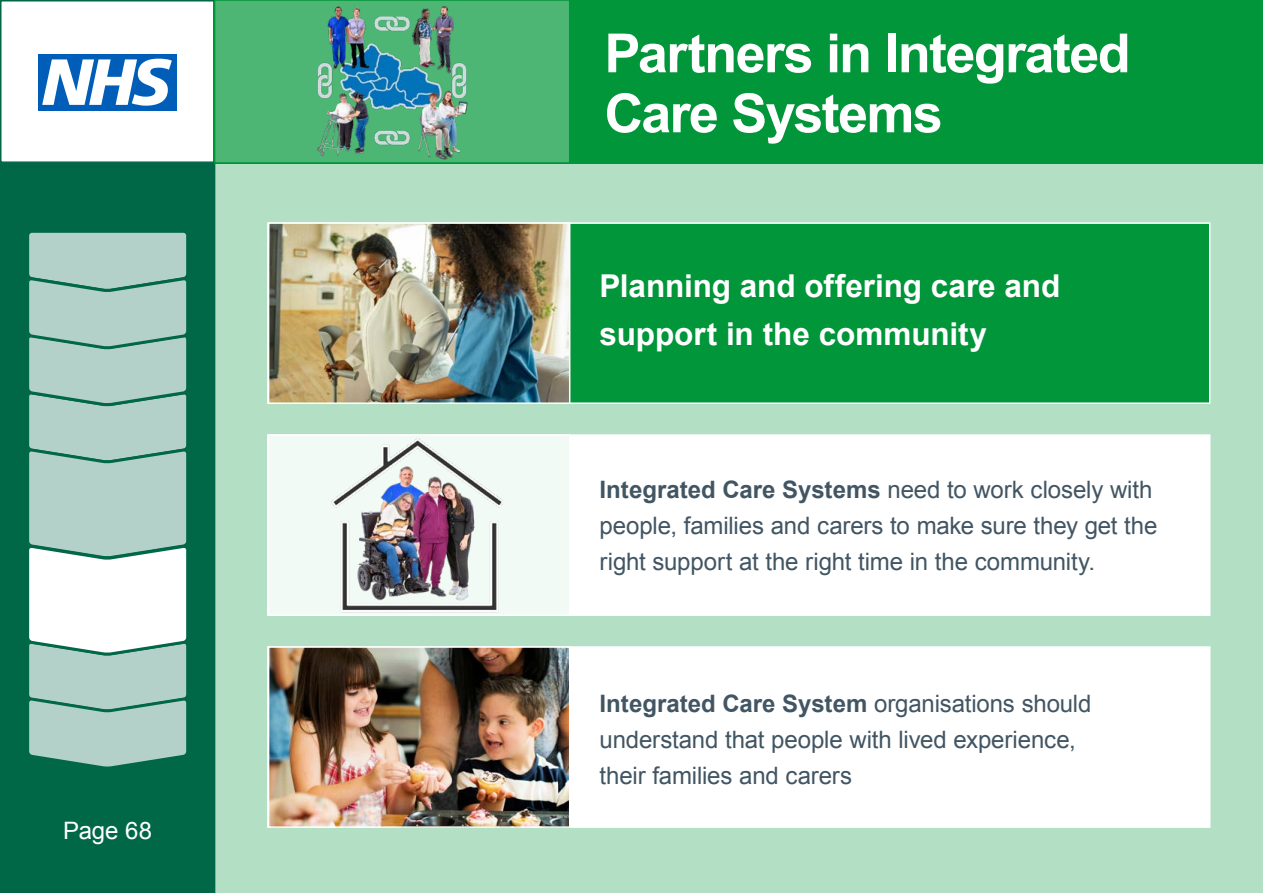
<style>
.page{position:relative;width:1263px;height:893px;background:#fff}
.page>*{position:absolute;margin:0;border:0;box-sizing:border-box;transform-origin:0 0}
.t1{font:700 54px/60px "Arial";letter-spacing:-.03em;color:#fff}
.t2{font:700 31.5px/48px "Arial";letter-spacing:-.005em;color:#fff}
.t3{font:24px/36px "Arial";letter-spacing:-.005em;color:#425563}
.t4{font:24px "Arial";letter-spacing:-.005em;color:#fff}
.s1{font-weight:700}
</style>
<div class="page">
<div style="left:214px;top:164px;width:1049px;height:729px;background:#b3dfc4"></div>
<div style="left:214px;top:0;width:1049px;height:164px;background:#009639"></div>
<div style="left:38px;top:54px;width:139px;height:56px;background:#005eb8"></div>
<svg style="left:42px;top:59px;width:130px;height:47px"></svg>
<div style="left:0;top:163px;width:215px;height:730px;background:#006747"></div>
<div style="left:0;top:0;width:215px;height:163px;border:2px solid #006747"></div>
<svg style="left:29px;top:232px;width:158px;height:535px;background:#b5d2c9"></svg>
<div style="left:267px;top:222px;width:943px;height:182px;background:#009639;border:2px solid #fff"></div>
<div style="left:267px;top:434px;width:943px;height:182px;background:#fff;border:2px solid #fff"></div>
<div style="left:267px;top:646px;width:943px;height:182px;background:#fff;border:2px solid #fff"></div>
<img style="left:271px;top:225px;width:296px;height:176px">
<div style="left:268px;top:222px;width:302px;height:182px;border:2px solid #fff"></div>
<img style="left:271px;top:649px;width:296px;height:176px">
<div style="left:268px;top:646px;width:302px;height:182px;border:2px solid #fff"></div>
<div style="left:269px;top:435px;width:301px;height:180px;background:#f2faf5"></div>
<img style="left:331px;top:438px;width:173px;height:175px">
<div style="left:215px;top:0;width:355px;height:163px;background:#4db674"></div>
<img style="left:317px;top:6px;width:151px;height:154px">
<div style="left:214px;top:0;width:356px;height:164px;border:2px solid #009639"></div>
<p class="t4" style="left:63px;top:814px;width:90px">Page 68</p>
<h1 class="t1" style="left:604px;top:25px;width:528px">Partners in Integrated<br>Care Systems</h1>
<h2 class="t2" style="left:600px;top:263px;width:462px">Planning and offering care and support in the community</h2>
<p class="t3" style="left:600px;top:472px;width:559px"><span class="s1">Integrated Care Systems</span> need to work closely with people, families and carers to make sure they get the right support at the right time in the community.</p>
<p class="t3" style="left:600px;top:686px;width:493px"><span class="s1">Integrated Care System</span> organisations should understand that people with lived experience, their families and carers</p>
</div>
